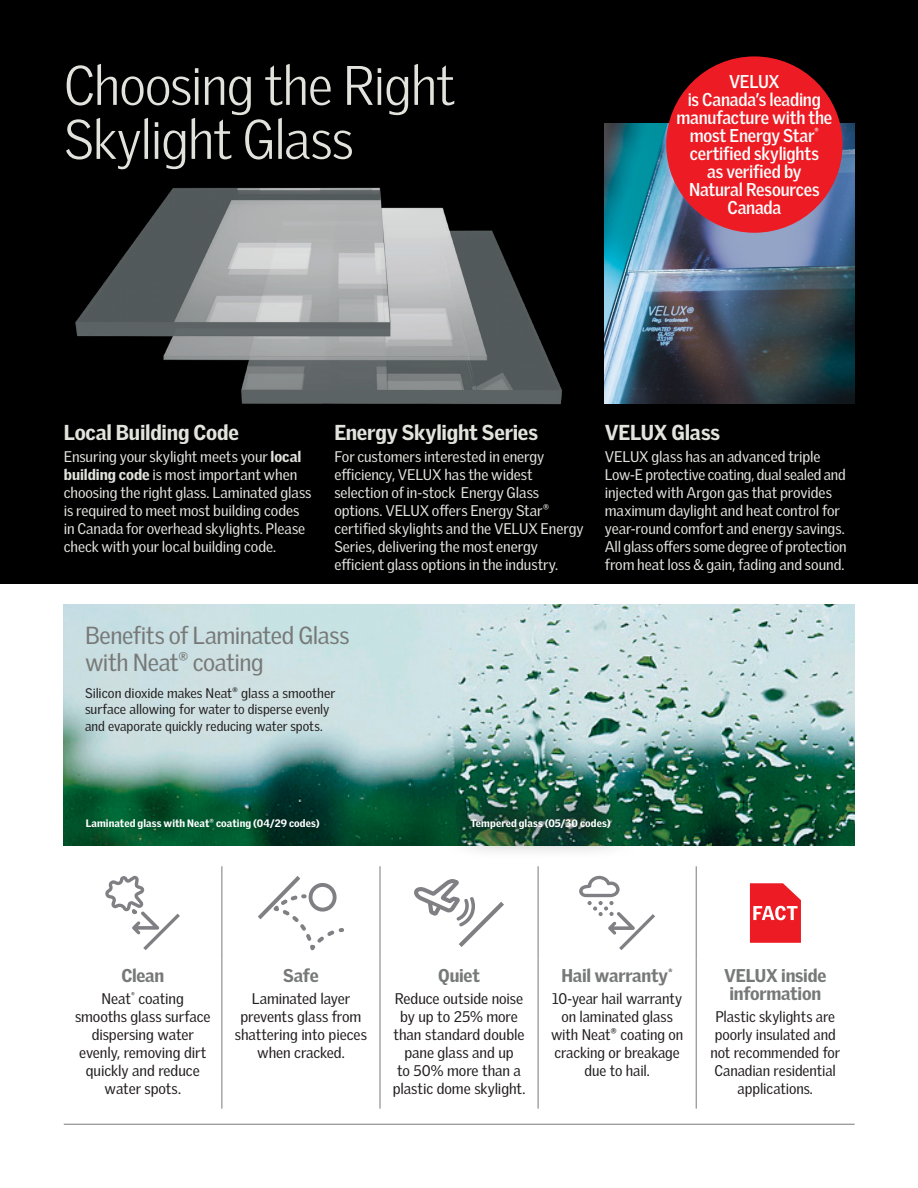
<style>
.page{position:relative;width:918px;height:1188px;background:#fff}
.page>*{position:absolute;margin:0;border:0;box-sizing:border-box;transform-origin:0 0}
.t1{font:300 54px/54px "Velux Gothic";letter-spacing:-.025em;color:#e3e3de}
.t2{font:24px/27px "Velux Gothic";letter-spacing:-.02em;color:#777978}
.t3{font:900 21px "Velux Gothic";letter-spacing:-.01em;color:#e3e3de}
.t4{font:700 18px/18px "Velux Gothic";letter-spacing:-.015em;color:#fff;text-align:center;scale:.96 1}
.t5{font:900 18px/18px "Velux Gothic";letter-spacing:-.01em;color:#777978}
.t6{font:15px/18px "Velux Gothic";letter-spacing:-.005em;color:#e3e3de}
.t7{font:15px/18px "Velux Gothic";letter-spacing:-.005em;color:#231f20;text-align:center}
.t8{font:13.5px/16.5px "Velux Gothic";letter-spacing:-.005em;color:#231f20}
.t9{font:900 10.5px "Velux Gothic";letter-spacing:.01em;color:#fff}
.s1{font-weight:900}
</style>
<div class="page">
<div style="left:0;top:0;width:918px;height:583px;background:#000"></div>
<img style="left:605px;top:124px;width:249px;height:279px">
<div style="left:666px;top:56px;width:177px;height:177px;background:#ed1c24;border-radius:50%"></div>
<img style="left:75px;top:187px;width:487px;height:218px">
<hr style="left:64px;top:1124px;width:791px;height:1px;background:#777978">
<hr style="left:222px;top:866px;width:1px;height:94px;background:#777978">
<hr style="left:380px;top:866px;width:1px;height:94px;background:#777978">
<hr style="left:538px;top:866px;width:1px;height:94px;background:#777978">
<hr style="left:696px;top:866px;width:1px;height:94px;background:#777978">
<hr style="left:222px;top:960px;width:1px;height:149px;background:#777978">
<hr style="left:380px;top:960px;width:1px;height:149px;background:#777978">
<hr style="left:538px;top:960px;width:1px;height:149px;background:#777978">
<hr style="left:696px;top:960px;width:1px;height:149px;background:#777978">
<svg style="left:105px;top:876px;width:75px;height:74px"></svg>
<svg style="left:258px;top:876px;width:86px;height:74px"></svg>
<svg style="left:414px;top:879px;width:90px;height:68px"></svg>
<svg style="left:579px;top:876px;width:76px;height:74px"></svg>
<svg style="left:750px;top:883px;width:51px;height:60px;background:#ef3e45"></svg>
<img style="left:64px;top:605px;width:790px;height:240px">
<img style="left:441px;top:787px;width:199px;height:64px">
<h1 class="t1" style="left:64px;top:58px;width:393px">Choosing the Right<br>Skylight Glass</h1>
<p class="t4" style="left:676px;top:73px;width:164px">VELUX<br>is Canada’s leading manufacture with the most Energy Star<sup>® </sup>certified skylights<br>as verified by<br>Natural Resources<br>Canada</p>
<h3 class="t3" style="left:64px;top:419px;width:177px">Local Building Code</h3>
<p class="t6" style="left:64px;top:448px;width:249px">Ensuring your skylight meets your <span class="s1">local building code</span> is most important when choosing the right glass. Laminated glass is required to meet most building codes in Canada for overhead skylights. Please check with your local building code.</p>
<h3 class="t3" style="left:334px;top:419px;width:205px">Energy Skylight Series</h3>
<p class="t6" style="left:334px;top:448px;width:251px">For customers interested in energy efficiency, VELUX has the widest selection of in-stock Energy Glass options. VELUX offers Energy Star® certified skylights and the VELUX Energy Series, delivering the most energy efficient glass options in the industry.</p>
<h2 class="t2" style="left:85px;top:621px;width:266px">Benefits of Laminated Glass with Neat® coating</h2>
<p class="t8" style="left:85px;top:684px;width:252px">Silicon dioxide makes Neat® glass a smoother surface allowing for water to disperse evenly and evaporate quickly reducing water spots.</p>
<h3 class="t3" style="left:605px;top:419px;width:117px">VELUX Glass</h3>
<p class="t6" style="left:605px;top:448px;width:243px">VELUX glass has an advanced triple Low-E protective coating, dual sealed and injected with Argon gas that provides maximum daylight and heat control for year-round comfort and energy savings.<br>All glass offers some degree of protection from heat loss &amp; gain, fading and sound.</p>
<p class="t9" style="left:86px;top:816px;width:235px">Laminated glass with Neat® coating (04/29 codes)</p>
<p class="t9" style="left:470px;top:816px;width:142px">Tempered glass (05/30 codes)</p>
<p class="t5" style="left:121px;top:966px;width:44px">Clean</p>
<p class="t7" style="left:75px;top:990px;width:137px">Neat<sup>®</sup> coating smooths glass surface dispersing water evenly, removing dirt quickly and reduce water spots.</p>
<p class="t5" style="left:283px;top:966px;width:37px">Safe</p>
<p class="t7" style="left:235px;top:990px;width:134px">Laminated layer prevents glass from shattering into pieces when cracked.</p>
<p class="t5" style="left:438px;top:966px;width:43px">Quiet</p>
<p class="t7" style="left:393px;top:990px;width:134px">Reduce outside noise by up to 25% more than standard double pane glass and up<br>to 50% more than a plastic dome skylight.</p>
<p class="t5" style="left:561px;top:966px;width:113px">Hail warranty<sup>*</sup></p>
<p class="t7" style="left:551px;top:990px;width:134px">10-year hail warranty on laminated glass with Neat® coating on cracking or breakage due to hail.</p>
<p class="t5" style="left:724px;top:966px;width:104px">VELUX inside information</p>
<p class="t7" style="left:710px;top:1008px;width:131px">Plastic skylights are poorly insulated and not recommended for<br>Canadian residential applications.</p>
</div>
